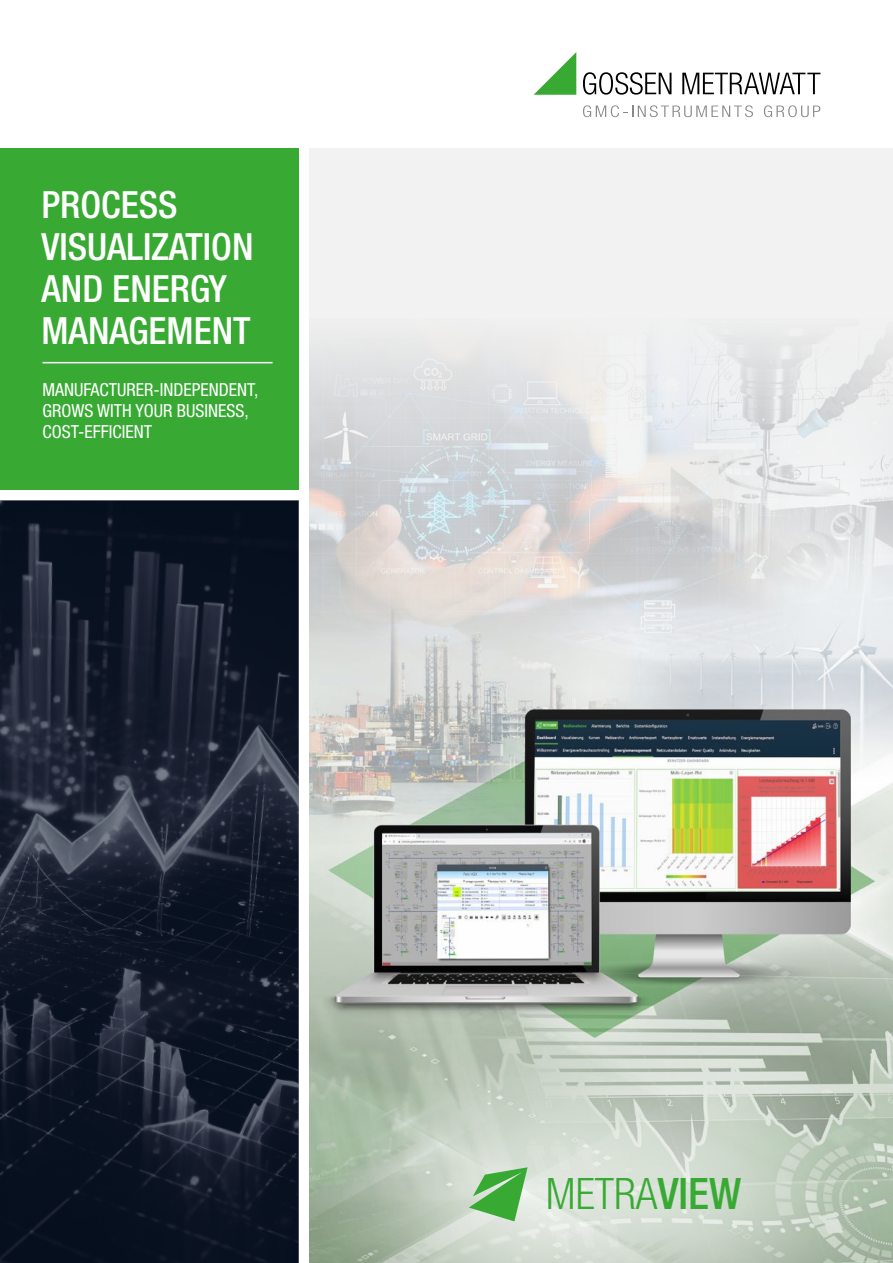
<style>
.page{position:relative;width:893px;height:1263px;background:#fff}
.page>*{position:absolute;margin:0;border:0;box-sizing:border-box;transform-origin:0 0}
.t1{font:300 condensed 43.5px "Helvetica Neue LTW1 G";color:#38aa34}
.t2{font:500 condensed 37.5px/42px "Helvetica Neue LTW1 G";color:#fff}
.t3{font:condensed 18px/21px "Helvetica Neue LTW1 G";color:#fff}
.s1{font-weight:500}
</style>
<div class="page">
<svg style="left:0;top:501px;width:298px;height:762px;background:#161e2e"></svg>
<div style="left:309px;top:149px;width:584px;height:1114px;background:#f2f2f2"></div>
<div style="left:0;top:149px;width:299px;height:341px;background:#38aa34"></div>
<hr style="left:43px;top:362px;width:230px;height:1px;background:#fff">
<img style="left:310px;top:335px;width:583px;height:640px">
<div style="left:283px;top:975px;width:610px;height:288px;background:#fff;opacity:.75"></div>
<svg style="left:469px;top:1167px;width:59px;height:54px;background:#82c47f"></svg>
<svg style="left:583px;top:72px;width:88px;height:23px"></svg>
<svg style="left:682px;top:73px;width:138px;height:21px"></svg>
<svg style="left:534px;top:52px;width:42px;height:43px"></svg>
<svg style="left:583px;top:105px;width:170px;height:12px"></svg>
<svg style="left:764px;top:105px;width:56px;height:12px"></svg>
<h2 class="t2" style="left:41px;top:184px;width:214px">PROCESS<br>VISUALIZATION<br>AND ENERGY<br>MANAGEMENT</h2>
<p class="t3" style="left:43px;top:379px;width:217px">MANUFACTURER-INDEPENDENT,<br>GROWS WITH YOUR BUSINESS,<br>COST-EFFICIENT</p>
<h1 class="t1" style="left:546px;top:1169px;width:197px">METRA<span class="s1">VIEW</span></h1>
</div>
